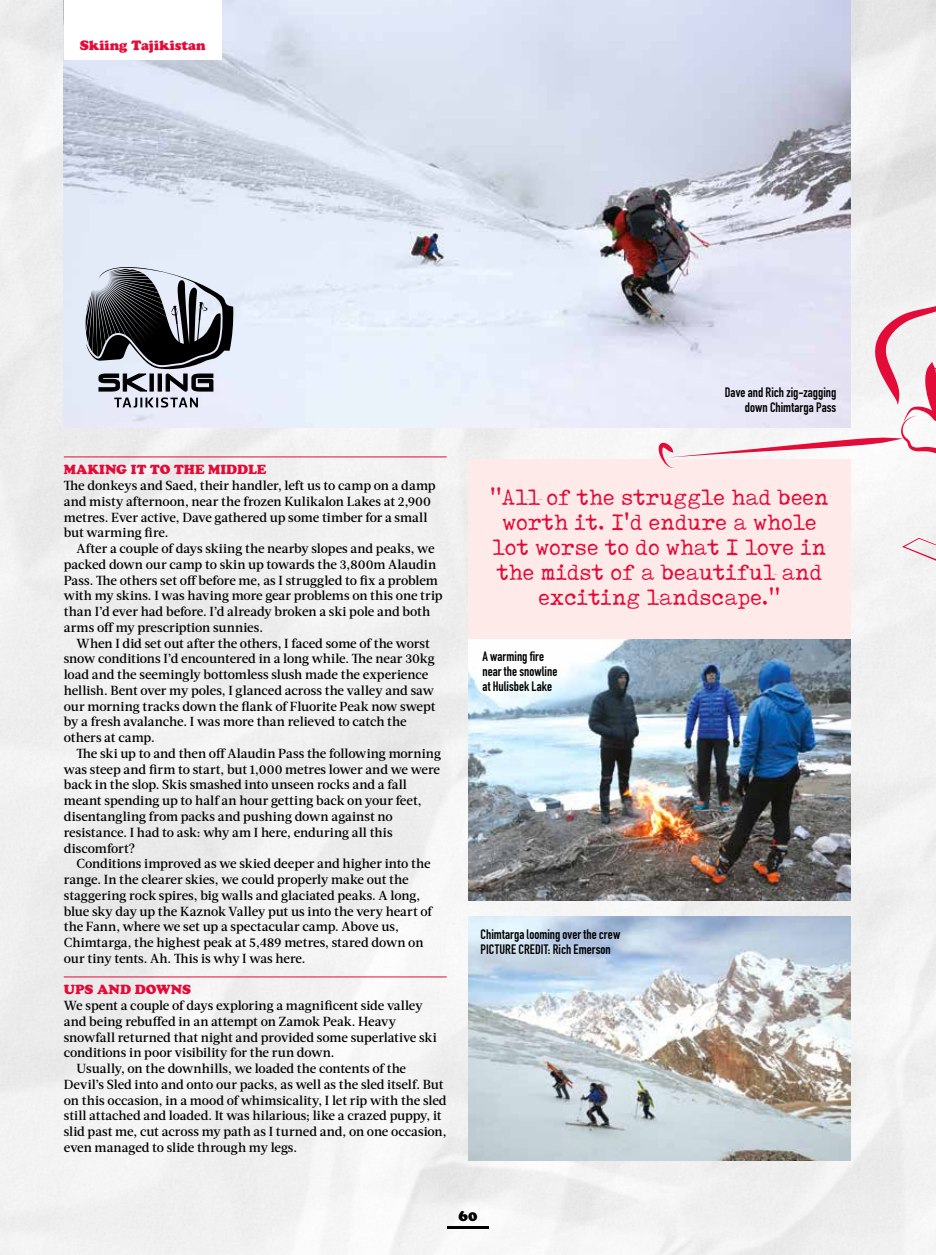
<style>
.page{position:relative;width:936px;height:1255px;background:#fff}
.page>*{position:absolute;margin:0;border:0;box-sizing:border-box;transform-origin:0 0}
.t1{font:24.9px/24.9px "Tox Typewriter";letter-spacing:.01em;color:#e30c39;text-align:center}
.t2{font:15px "Cooper Black Std";color:#000}
.t3{font:700 13.5px/15px "DIN Condensed";color:#000}
.t4{font:13.5px "Cooper Black Std";color:#e30c39}
.t5{font:500 13.2px/15.8px "Acta";letter-spacing:-.005em;color:#000}
.t6{font:13.2px "Cooper Black Std";letter-spacing:.005em;color:#e30c39}
</style>
<div class="page">
<img style="left:0;top:0;width:935px;height:1254px">
<hr style="left:64px;top:456px;width:382px;height:1px;background:#e30c39">
<hr style="left:64px;top:976px;width:382px;height:1px;background:#e30c39">
<img style="left:468px;top:639px;width:382px;height:261px">
<img style="left:468px;top:916px;width:382px;height:244px">
<img style="left:64px;top:0;width:786px;height:428px">
<svg style="left:114px;top:397px;width:84px;height:10px"></svg>
<svg style="left:85px;top:254px;width:149px;height:137px;background:#7c7f87"></svg>
<div style="left:468px;top:459px;width:382px;height:180px;background:#feebe9"></div>
<div style="left:902px;top:538px;width:33px;height:154px;background:#f0f0f0"></div>
<svg style="left:658px;top:276px;width:277px;height:192px"></svg>
<div style="left:64px;top:0;width:158px;height:60px;background:#fff"></div>
<hr style="left:447px;top:1225px;width:41px;height:3px;background:#000">
<p class="t4" style="left:80px;top:38px;width:128px">Skiing Tajikistan</p>
<p class="t6" style="left:64px;top:461px;width:204px">MAKING IT TO THE MIDDLE</p>
<p class="t5" style="left:64px;top:477px;width:373px">The donkeys and Saed, their handler, left us to camp on a damp and misty afternoon, near the frozen Kulikalon Lakes at 2,900 metres. Ever active, Dave gathered up some timber for a small but warming fire.</p>
<p class="t5" style="left:64px;top:540px;width:380px;text-indent:13px">After a couple of days skiing the nearby slopes and peaks, we packed down our camp to skin up towards the 3,800m Alaudin Pass. The others set off before me, as I struggled to fix a problem with my skins. I was having more gear problems on this one trip than I’d ever had before. I’d already broken a ski pole and both arms off my prescription sunnies.</p>
<p class="t5" style="left:64px;top:635px;width:373px;text-indent:13px">When I did set out after the others, I faced some of the worst snow conditions I’d encountered in a long while. The near 30kg load and the seemingly bottomless slush made the experience hellish. Bent over my poles, I glanced across the valley and saw our morning tracks down the flank of Fluorite Peak now swept by a fresh avalanche. I was more than relieved to catch the others at camp.</p>
<p class="t5" style="left:64px;top:745px;width:379px;text-indent:13px">The ski up to and then off Alaudin Pass the following morning was steep and firm to start, but 1,000 metres lower and we were back in the slop. Skis smashed into unseen rocks and a fall meant spending up to half an hour getting back on your feet, disentangling from packs and pushing down against no resistance. I had to ask: why am I here, enduring all this discomfort?</p>
<p class="t5" style="left:64px;top:855px;width:370px;text-indent:13px">Conditions improved as we skied deeper and higher into the range. In the clearer skies, we could properly make out the staggering rock spires, big walls and glaciated peaks. A long, blue sky day up the Kaznok Valley put us into the very heart of the Fann, where we set up a spectacular camp. Above us, Chimtarga, the highest peak at 5,489 metres, stared down on our tiny tents. Ah. This is why I was here.</p>
<p class="t6" style="left:64px;top:981px;width:129px">UPS AND DOWNS</p>
<p class="t5" style="left:64px;top:997px;width:360px">We spent a couple of days exploring a magnificent side valley</p>
<p class="t5" style="left:64px;top:1013px;width:334px">and being rebuffed in an attempt on Zamok Peak. Heavy</p>
<p class="t5" style="left:64px;top:1029px;width:374px">snowfall returned that night and provided some superlative ski</p>
<p class="t5" style="left:64px;top:1044px;width:272px">conditions in poor visibility for the run down.</p>
<p class="t5" style="left:77px;top:1060px;width:331px">Usually, on the downhills, we loaded the contents of the</p>
<p class="t5" style="left:64px;top:1076px;width:381px">Devil’s Sled into and onto our packs, as well as the sled itself. But</p>
<p class="t5" style="left:64px;top:1092px;width:384px">on this occasion, in a mood of whimsicality, I let rip with the sled</p>
<p class="t5" style="left:64px;top:1107px;width:379px">still attached and loaded. It was hilarious; like a crazed puppy, it</p>
<p class="t5" style="left:64px;top:1123px;width:384px">slid past me, cut across my path as I turned and, on one occasion,</p>
<p class="t5" style="left:64px;top:1139px;width:235px">even managed to slide through my legs.</p>
<p class="t3" style="left:724px;top:384px;width:113px;text-align:right">Dave and Rich zig-zagging down Chimtarga Pass</p>
<h1 class="t1" style="left:490px;top:484px;width:340px">''All of the struggle had been worth it. I'd endure a whole lot worse to do what I love in the midst of a beautiful and exciting landscape.''</h1>
<p class="t3" style="left:482px;top:649px;width:76px">A warming fire near the snowline at Hulisbek Lake</p>
<p class="t3" style="left:480px;top:927px;width:141px">Chimtarga looming over the crew<br>PICTURE CREDIT: Rich Emerson</p>
<p class="t2" style="left:458px;top:1206px;width:20px">60</p>
</div>
